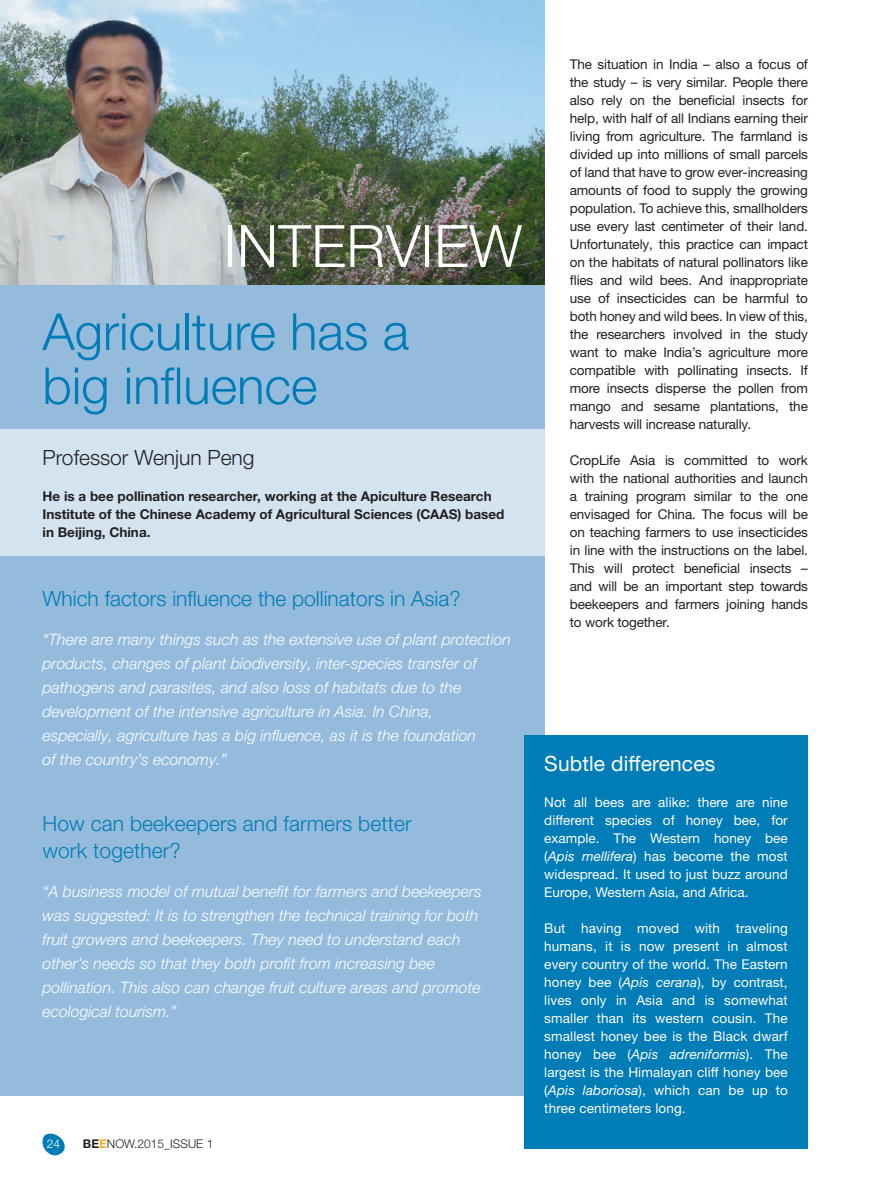
<style>
.page{position:relative;width:893px;height:1191px;background:#fff}
.page>*{position:absolute;margin:0;border:0;box-sizing:border-box;transform-origin:0 0}
.Headline_light_36pt{font:300 58.5px "Helvetica Neue LT Pro";letter-spacing:.005em;color:#fff}
.Headline_light_36pt-2{font:300 51px/54px "Helvetica Neue LT Pro";color:#007cb6}
.Copy_Highligt_14pt_Z{font:300 21px/27px "Helvetica Neue LT Pro";letter-spacing:.005em;color:#007cb6}
.Copy_Highligt_14pt_Z-2{font:300 21px "Helvetica Neue LT Pro";color:#231f20}
.Subhead_roman_14pt_g{font:21px "Helvetica Neue LTW1 G";letter-spacing:.005em;color:#fff}
.Copy_italic_10_5_Int{font:italic 300 15.75px/24px "Helvetica Neue LT Pro";letter-spacing:.005em;color:#fff}
.Copy_9pt_schwarz{font:13.5px/18px "Helvetica Neue LTW1 G";letter-spacing:-.01em;color:#231f20;text-align:justify}
.Copy_9pt_schwarz-2{font:13.5px/18px "Helvetica Neue LTW1 G";letter-spacing:.005em;color:#fff;text-align:justify}
.Copy_9pt_schwarz_int{font:700 13.5px/18px "Helvetica Neue LTW1 G";color:#231f20}
.t1{font:300 12px "Helvetica Neue LT Pro";color:#231f20}
.t2{font:300 12px "Helvetica Neue LT Pro";color:#fff}
.s1{font-family:"Helvetica Neue LTW1 G";font-weight:700}
.s2{font-family:"Helvetica Neue LTW1 G";font-weight:700;color:#faaf18}
.s3{font-style:italic}
</style>
<div class="page">
<svg style="left:42px;top:1133px;width:23px;height:23px"></svg>
<div style="left:0;top:285px;width:544px;height:810px;background:#95bbdc"></div>
<div style="left:0;top:429px;width:544px;height:126px;background:#d4e3f0"></div>
<div style="left:524px;top:735px;width:284px;height:413px;background:#007cb6"></div>
<img style="left:0;top:0;width:544px;height:285px">
<p class="Headline_light_36pt" style="left:224px;top:210px;width:300px">INTERVIEW</p>
<p class="Headline_light_36pt-2" style="left:43px;top:304px;width:368px">Agriculture has a big influence</p>
<p class="Copy_Highligt_14pt_Z-2" style="left:43px;top:445px;width:214px">Professor Wenjun Peng</p>
<p class="Copy_9pt_schwarz_int" style="left:43px;top:487px;width:463px">He is a bee pollination researcher, working at the Apiculture Research<br>Institute of the Chinese Academy of Agricultural Sciences (CAAS) based in Beijing, China.</p>
<p class="Copy_Highligt_14pt_Z" style="left:43px;top:584px;width:420px">Which factors influence the pollinators in Asia?</p>
<p class="Copy_italic_10_5_Int" style="left:43px;top:627px;width:470px">“There are many things such as the extensive use of plant protection products, changes of plant biodiversity, inter-species transfer of pathogens and parasites, and also loss of habitats due to the development of the intensive agriculture in Asia. In China,<br>especially, agriculture has a big influence, as it is the foundation<br>of the country’s economy.”</p>
<p class="Copy_Highligt_14pt_Z" style="left:43px;top:809px;width:371px">How can beekeepers and farmers better work together?</p>
<p class="Copy_italic_10_5_Int" style="left:43px;top:879px;width:441px">“A business model of mutual benefit for farmers and beekeepers was suggested: It is to strengthen the technical training for both fruit growers and beekeepers. They need to understand each other’s needs so that they both profit from increasing bee pollination. This also can change fruit culture areas and promote ecological tourism.”</p>
<p class="t2" style="left:47px;top:1136px;width:15px">24</p>
<p class="t1" style="left:83px;top:1136px;width:132px"><span class="s1">BE</span><span class="s2">E</span>NOW.2015_ISSUE 1</p>
<p class="Copy_9pt_schwarz" style="left:570px;top:55px;width:240px">The situation in India – also a focus of the study – is very similar. People there also rely on the beneficial insects for help, with half of all Indians earning their living from agriculture. The farmland is divided up into millions of small parcels of land that have to grow ever-increasing amounts of food to supply the growing population. To achieve this, smallholders use every last centimeter of their land.<br>Unfortunately, this practice can impact on the habitats of natural pollinators like flies and wild bees. And inappropriate use of insecticides can be harmful to both honey and wild bees. In view of this, the researchers involved in the study want to make India’s agriculture more compatible with pollinating insects. If more insects disperse the pollen from mango and sesame plantations, the harvests will increase naturally.</p>
<p class="Copy_9pt_schwarz" style="left:570px;top:451px;width:240px">CropLife Asia is committed to work with the national authorities and launch a training program similar to the one envisaged for China. The focus will be on teaching farmers to use insecticides in line with the instructions on the label.<br>This will protect beneficial insects – and will be an important step towards beekeepers and farmers joining hands to work together.</p>
<p class="Subhead_roman_14pt_g" style="left:544px;top:750px;width:172px">Subtle differences</p>
<p class="Copy_9pt_schwarz-2" style="left:544px;top:793px;width:245px">Not all bees are alike: there are nine different species of honey bee, for example. The Western honey bee (<span class="s3">Apis mellifera</span>) has become the most widespread. It used to just buzz around Europe, Western Asia, and Africa.</p>
<p class="Copy_9pt_schwarz-2" style="left:544px;top:919px;width:245px">But having moved with traveling humans, it is now present in almost every country of the world. The Eastern honey bee (<span class="s3">Apis cerana</span>), by contrast, lives only in Asia and is somewhat smaller than its western cousin. The smallest honey bee is the Black dwarf honey bee (<span class="s3">Apis adreniformis</span>). The largest is the Himalayan cliff honey bee (<span class="s3">Apis laboriosa</span>), which can be up to three centimeters long.</p>
</div>
